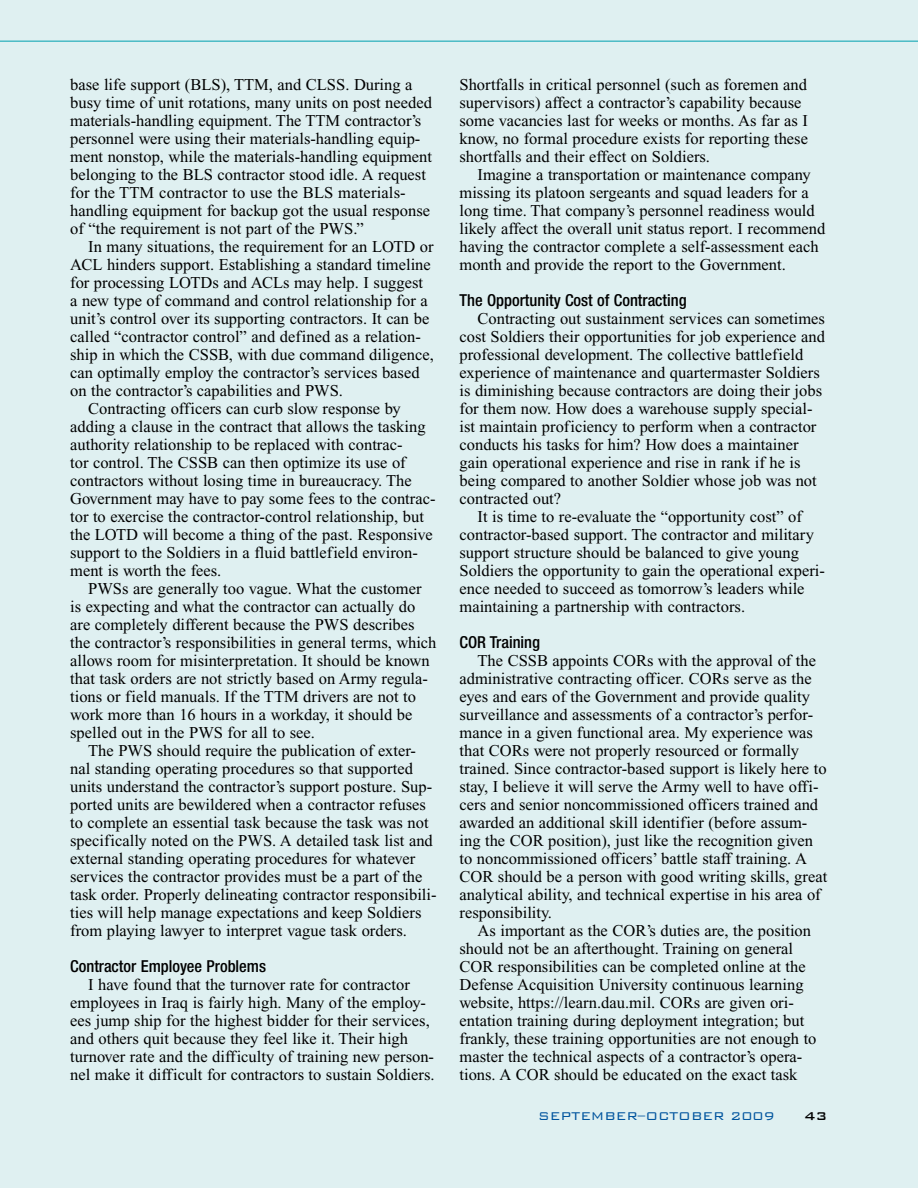
<style>
.page{position:relative;width:918px;height:1188px;background:#dff0f1}
.page>*{position:absolute;margin:0;border:0;box-sizing:border-box;transform-origin:0 0}
.t1{font:16.5px/18px "Times New Roman";color:#000}
.t2{font:500 condensed 16.5px "Helvetica Neue";color:#000}
.t3{font:300 15px "Bank Gothic BT";color:#00549e}
.t4{font:500 15px "Bank Gothic BT";color:#000}
</style>
<div class="page">
<hr style="left:0;top:41px;width:918px;height:1px;background:#00a0af">
<p class="t1" style="left:70px;top:75px;width:363px">base life support (BLS), TTM, and CLSS. During a busy time of unit rotations, many units on post needed materials-handling equipment. The TTM contractor’s personnel were using their materials-handling equip&shy;ment nonstop, while the materials-handling equipment belonging to the BLS contractor stood idle. A request for the TTM contractor to use the BLS materials&shy;handling equipment for backup got the usual response of “the requirement is not part of the PWS.”</p>
<p class="t1" style="left:88px;top:237px;width:347px">In many situations, the requirement for an LOTD or</p>
<p class="t1" style="left:70px;top:255px;width:362px">ACL hinders support. Establishing a standard timeline</p>
<p class="t1" style="left:70px;top:273px;width:354px">for processing LOTDs and ACLs may help. I suggest</p>
<p class="t1" style="left:70px;top:291px;width:359px">a new type of command and control relationship for a</p>
<p class="t1" style="left:70px;top:309px;width:361px">unit’s control over its supporting contractors. It can be</p>
<p class="t1" style="left:70px;top:327px;width:352px">called “contractor control” and defined as a relation-</p>
<p class="t1" style="left:70px;top:345px;width:365px">ship in which the CSSB, with due command diligence,</p>
<p class="t1" style="left:70px;top:363px;width:351px">can optimally employ the contractor’s services based</p>
<p class="t1" style="left:70px;top:381px;width:274px">on the contractor’s capabilities and PWS.</p>
<p class="t1" style="left:88px;top:399px;width:314px">Contracting officers can curb slow response by</p>
<p class="t1" style="left:70px;top:417px;width:357px">adding a clause in the contract that allows the tasking</p>
<p class="t1" style="left:70px;top:435px;width:334px">authority relationship to be replaced with contrac-</p>
<p class="t1" style="left:70px;top:453px;width:337px">tor control. The CSSB can then optimize its use of</p>
<p class="t1" style="left:70px;top:471px;width:343px">contractors without losing time in bureaucracy. The</p>
<p class="t1" style="left:70px;top:489px;width:367px">Government may have to pay some fees to the contrac-</p>
<p class="t1" style="left:70px;top:507px;width:355px">tor to exercise the contractor-control relationship, but</p>
<p class="t1" style="left:70px;top:525px;width:364px">the LOTD will become a thing of the past. Responsive</p>
<p class="t1" style="left:70px;top:543px;width:349px">support to the Soldiers in a fluid battlefield environ-</p>
<p class="t1" style="left:70px;top:561px;width:153px">ment is worth the fees.</p>
<p class="t1" style="left:88px;top:579px;width:335px">PWSs are generally too vague. What the customer</p>
<p class="t1" style="left:70px;top:597px;width:347px">is expecting and what the contractor can actually do</p>
<p class="t1" style="left:70px;top:615px;width:346px">are completely different because the PWS describes</p>
<p class="t1" style="left:70px;top:633px;width:368px">the contractor’s responsibilities in general terms, which</p>
<p class="t1" style="left:70px;top:651px;width:361px">allows room for misinterpretation. It should be known</p>
<p class="t1" style="left:70px;top:669px;width:359px">that task orders are not strictly based on Army regula-</p>
<p class="t1" style="left:70px;top:687px;width:347px">tions or field manuals. If the TTM drivers are not to</p>
<p class="t1" style="left:70px;top:705px;width:344px">work more than 16 hours in a workday, it should be</p>
<p class="t1" style="left:70px;top:723px;width:246px">spelled out in the PWS for all to see.</p>
<p class="t1" style="left:88px;top:741px;width:329px">The PWS should require the publication of exter-</p>
<p class="t1" style="left:70px;top:759px;width:344px">nal standing operating procedures so that supported</p>
<p class="t1" style="left:70px;top:777px;width:364px">units understand the contractor’s support posture. Sup-</p>
<p class="t1" style="left:70px;top:795px;width:357px">ported units are bewildered when a contractor refuses</p>
<p class="t1" style="left:70px;top:813px;width:360px">to complete an essential task because the task was not</p>
<p class="t1" style="left:70px;top:831px;width:364px">specifically noted on the PWS. A detailed task list and</p>
<p class="t1" style="left:70px;top:849px;width:347px">external standing operating procedures for whatever</p>
<p class="t1" style="left:70px;top:867px;width:354px">services the contractor provides must be a part of the</p>
<p class="t1" style="left:70px;top:885px;width:368px">task order. Properly delineating contractor responsibili-</p>
<p class="t1" style="left:70px;top:903px;width:353px">ties will help manage expectations and keep Soldiers</p>
<p class="t1" style="left:70px;top:921px;width:338px">from playing lawyer to interpret vague task orders.</p>
<p class="t2" style="left:70px;top:956px;width:197px">Contractor Employee Problems</p>
<p class="t1" style="left:70px;top:975px;width:366px;text-indent:18px">I have found that the turnover rate for contractor employees in Iraq is fairly high. Many of the employ&shy;ees jump ship for the highest bidder for their services, and others quit because they feel like it. Their high turnover rate and the difficulty of training new person&shy;nel make it difficult for contractors to sustain Soldiers.</p>
<p class="t1" style="left:460px;top:75px;width:350px">Shortfalls in critical personnel (such as foremen and supervisors) affect a contractor’s capability because some vacancies last for weeks or months. As far as I know, no formal procedure exists for reporting these shortfalls and their effect on Soldiers.</p>
<p class="t1" style="left:460px;top:165px;width:367px;text-indent:18px">Imagine a transportation or maintenance company missing its platoon sergeants and squad leaders for a long time. That company’s personnel readiness would likely affect the overall unit status report. I recommend having the contractor complete a self-assessment each month and provide the report to the Government.</p>
<p class="t2" style="left:460px;top:290px;width:229px">The Opportunity Cost of Contracting</p>
<p class="t1" style="left:460px;top:309px;width:367px;text-indent:18px">Contracting out sustainment services can sometimes cost Soldiers their opportunities for job experience and professional development. The collective battlefield experience of maintenance and quartermaster Soldiers is diminishing because contractors are doing their jobs for them now. How does a warehouse supply special&shy;ist maintain proficiency to perform when a contractor conducts his tasks for him? How does a maintainer gain operational experience and rise in rank if he is being compared to another Soldier whose job was not contracted out?</p>
<p class="t1" style="left:460px;top:507px;width:367px;text-indent:18px">It is time to re-evaluate the “opportunity cost” of contractor-based support. The contractor and military support structure should be balanced to give young Soldiers the opportunity to gain the operational experi&shy;ence needed to succeed as tomorrow’s leaders while maintaining a partnership with contractors.</p>
<p class="t2" style="left:460px;top:632px;width:82px">COR Training</p>
<p class="t1" style="left:460px;top:651px;width:369px;text-indent:18px">The CSSB appoints CORs with the approval of the administrative contracting officer. CORs serve as the eyes and ears of the Government and provide quality surveillance and assessments of a contractor’s perfor&shy;mance in a given functional area. My experience was that CORs were not properly resourced or formally trained. Since contractor-based support is likely here to stay, I believe it will serve the Army well to have offi&shy;cers and senior noncommissioned officers trained and awarded an additional skill identifier (before assum&shy;ing the COR position), just like the recognition given to noncommissioned officers’ battle staff training. A COR should be a person with good writing skills, great analytical ability, and technical expertise in his area of responsibility.</p>
<p class="t1" style="left:460px;top:921px;width:359px;text-indent:18px">As important as the COR’s duties are, the position should not be an afterthought. Training on general COR responsibilities can be completed online at the Defense Acquisition University continuous learning website, https://learn.dau.mil. CORs are given ori&shy;entation training during deployment integration; but frankly, these training opportunities are not enough to master the technical aspects of a contractor’s opera&shy;tions. A COR should be educated on the exact task</p>
<p class="t3" style="left:538px;top:1108px;width:45px">Septem</p>
<p class="t3" style="left:604px;top:1108px;width:172px">ber–Octo ber 2009</p>
<p class="t4" style="left:804px;top:1108px;width:25px">43</p>
</div>
